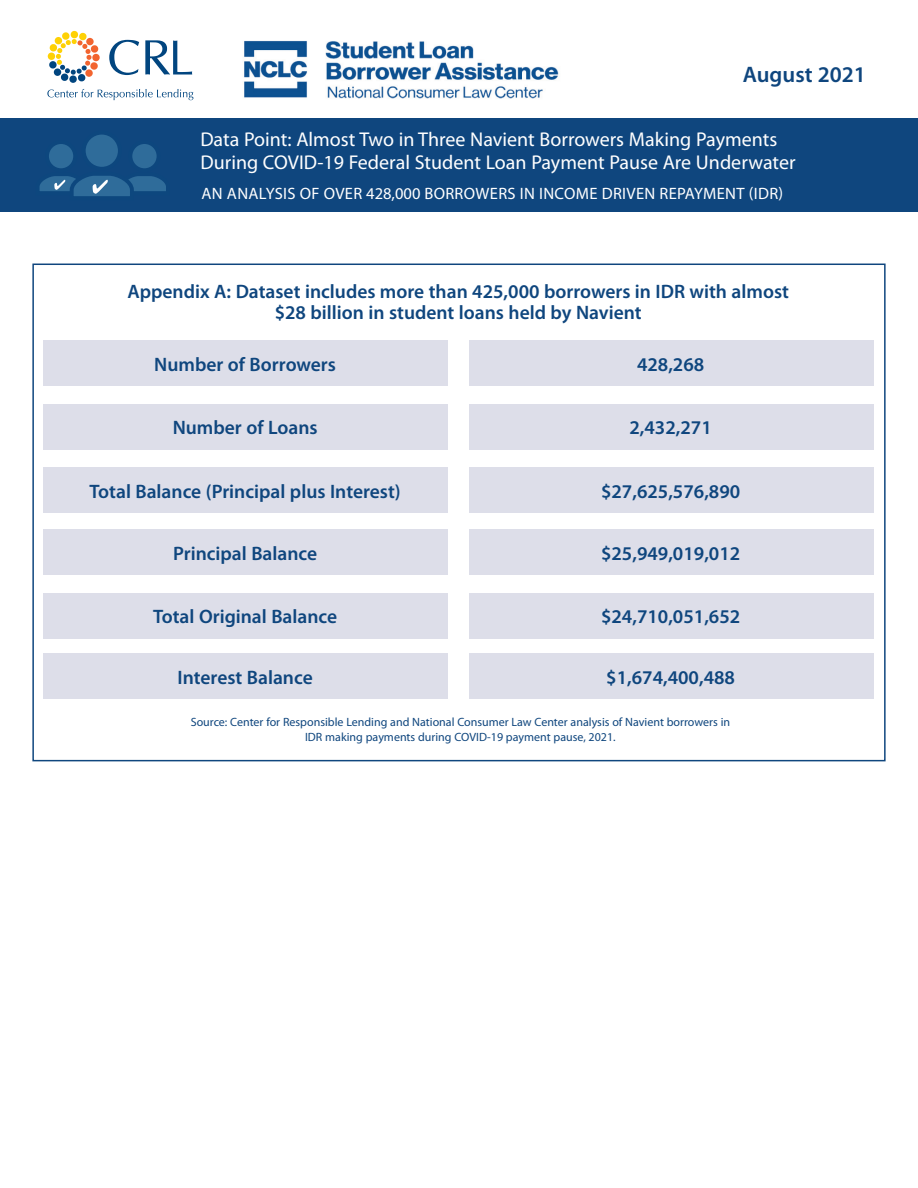
<style>
.page{position:relative;width:918px;height:1188px;background:#fff}
.page>*{position:absolute;margin:0;border:0;box-sizing:border-box;transform-origin:0 0}
.t1{font:600 22.5px "Myriad Pro";color:#0f467e}
.t2{font:19.95px/22.8px "Myriad Pro";color:#fff}
.t3{font:600 19.5px/21px "Myriad Pro";color:#0f467e;text-align:center}
.t4{font:16.5px "Myriad Pro";letter-spacing:.02em;color:#fff}
.t5{font:12px/15px "Myriad Pro";color:#0f467e;text-align:center}
</style>
<div class="page">
<div style="left:43px;top:340px;width:405px;height:46px;background:#dddee9"></div>
<div style="left:469px;top:340px;width:405px;height:46px;background:#dddee9"></div>
<div style="left:43px;top:404px;width:405px;height:45px;background:#dddee9"></div>
<div style="left:469px;top:404px;width:405px;height:45px;background:#dddee9"></div>
<div style="left:43px;top:468px;width:405px;height:45px;background:#dddee9"></div>
<div style="left:469px;top:468px;width:405px;height:45px;background:#dddee9"></div>
<div style="left:43px;top:529px;width:405px;height:46px;background:#dddee9"></div>
<div style="left:469px;top:529px;width:405px;height:46px;background:#dddee9"></div>
<div style="left:43px;top:593px;width:405px;height:45px;background:#dddee9"></div>
<div style="left:469px;top:593px;width:405px;height:45px;background:#dddee9"></div>
<div style="left:43px;top:653px;width:405px;height:46px;background:#dddee9"></div>
<div style="left:469px;top:653px;width:405px;height:46px;background:#dddee9"></div>
<div style="left:0;top:118px;width:918px;height:94px;background:#0f467e"></div>
<img style="left:244px;top:41px;width:315px;height:58px">
<svg style="left:109px;top:40px;width:30px;height:35px"></svg>
<svg style="left:145px;top:40px;width:47px;height:35px"></svg>
<svg style="left:47px;top:30px;width:53px;height:53px"></svg>
<div style="left:86px;top:38px;width:8px;height:7px;background:#f2642f;border-radius:50%"></div>
<svg style="left:47px;top:89px;width:146px;height:11px"></svg>
<svg style="left:39px;top:134px;width:127px;height:62px"></svg>
<p class="t1" style="left:743px;top:60px;width:125px">August 2021</p>
<p class="t2" style="left:200px;top:127px;width:597px">Data Point: Almost Two in Three Navient Borrowers Making Payments<br>During COVID-19 Federal Student Loan Payment Pause Are Underwater</p>
<p class="t4" style="left:201px;top:183px;width:583px">AN ANALYSIS OF OVER 428,000 BORROWERS IN INCOME DRIVEN REPAYMENT (IDR)</p>
<p class="t3" style="left:127px;top:280px;width:663px">Appendix A: Dataset includes more than 425,000 borrowers in IDR with almost $28 billion in student loans held by Navient</p>
<p class="t3" style="left:154px;top:353px;width:183px">Number of Borrowers</p>
<p class="t3" style="left:637px;top:353px;width:69px">428,268</p>
<p class="t3" style="left:173px;top:417px;width:146px">Number of Loans</p>
<p class="t3" style="left:629px;top:417px;width:84px">2,432,271</p>
<p class="t3" style="left:90px;top:480px;width:313px">Total Balance (Principal plus Interest)</p>
<p class="t3" style="left:601px;top:480px;width:141px">$27,625,576,890</p>
<p class="t3" style="left:173px;top:542px;width:146px">Principal Balance</p>
<p class="t3" style="left:601px;top:542px;width:141px">$25,949,019,012</p>
<p class="t3" style="left:153px;top:606px;width:186px">Total Original Balance</p>
<p class="t3" style="left:601px;top:606px;width:141px">$24,710,051,652</p>
<p class="t3" style="left:178px;top:666px;width:137px">Interest Balance</p>
<p class="t3" style="left:606px;top:666px;width:130px">$1,674,400,488</p>
<p class="t5" style="left:191px;top:714px;width:541px">Source: Center for Responsible Lending and National Consumer Law Center analysis of Navient borrowers in<br>IDR making payments during COVID-19 payment pause, 2021.</p>
</div>
